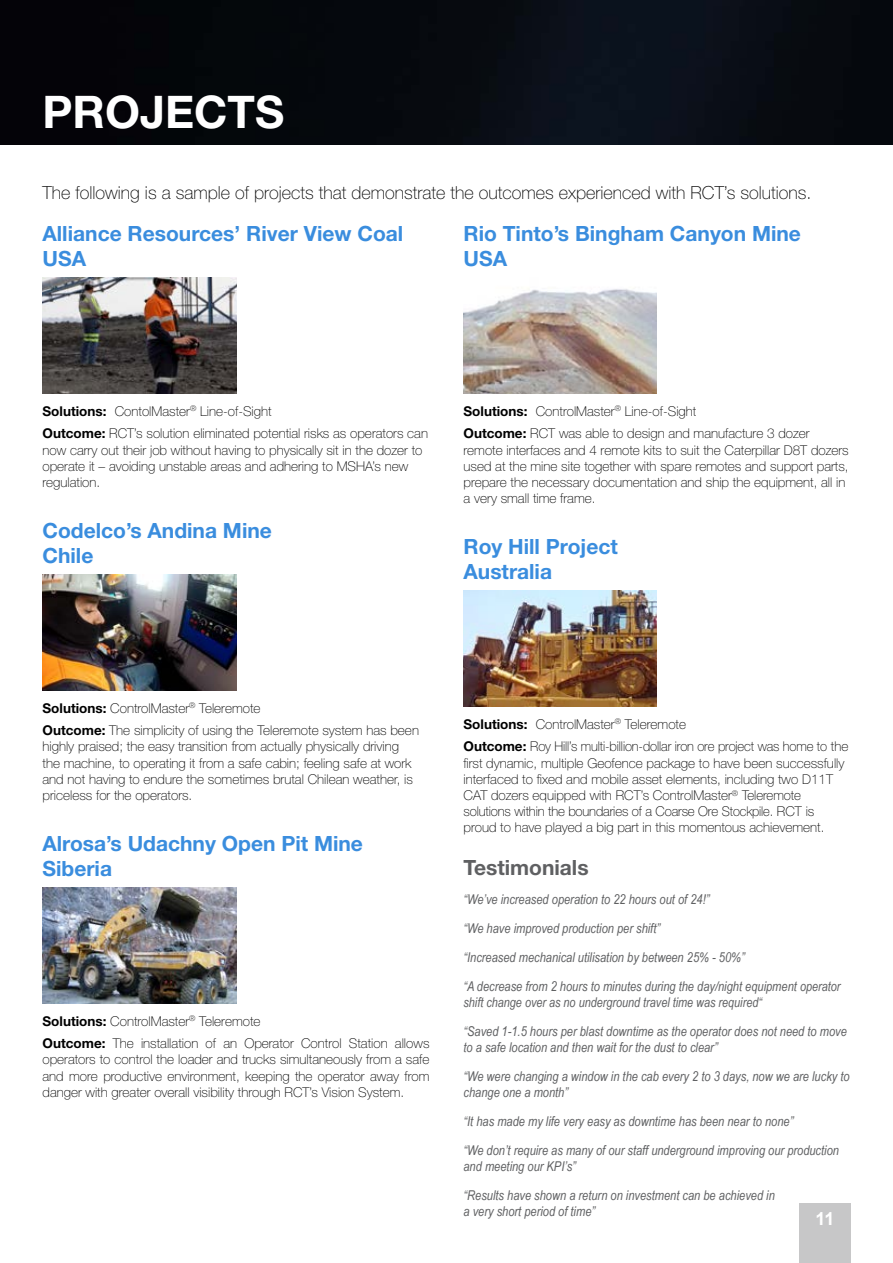
<style>
.page{position:relative;width:893px;height:1263px;background:#fff}
.page>*{position:absolute;margin:0;border:0;box-sizing:border-box;transform-origin:0 0}
.t1{font:700 45px "Helvetica Neue LT Std";color:#fff}
.t2{font:700 21px/25.2px "Helvetica Neue LT Std";color:#3a8dde}
.t3{font:700 21px "Helvetica Neue LT Std";color:#5f6062}
.t4{font:100 18px "Helvetica Neue LT Std";color:#000}
.t5{font:700 18px "Arial";color:#fff}
.t6{font:100 13.5px/16.2px "Helvetica Neue LT Std";color:#000}
.t7{font:italic 13.5px/29px "Arial Narrow";color:#5f6062}
.s1{font-weight:700}
</style>
<div class="page">
<img style="left:0;top:0;width:893px;height:144px">
<img style="left:43px;top:277px;width:193px;height:116px">
<img style="left:43px;top:574px;width:193px;height:116px">
<img style="left:43px;top:887px;width:193px;height:116px">
<img style="left:463px;top:289px;width:194px;height:104px">
<img style="left:463px;top:590px;width:194px;height:116px">
<div style="left:799px;top:1203px;width:51px;height:60px;background:#c7c7c8"></div>
<h1 class="t1" style="left:43px;top:84px;width:243px">PROJECTS</h1>
<h3 class="t4" style="left:43px;top:182px;width:770px">The following is a sample of projects that demonstrate the outcomes experienced with RCT’s solutions.</h3>
<h2 class="t2" style="left:43px;top:220px;width:362px">Alliance Resources’ River View Coal<br>USA</h2>
<h2 class="t2" style="left:463px;top:220px;width:339px">Rio Tinto’s Bingham Canyon Mine<br>USA</h2>
<p class="t6" style="left:43px;top:400px;width:387px;line-height:22.5px"><span class="s1">Solutions:</span> ContolMaster<sup>®</sup> Line-of-Sight<br><span class="s1">Outcome:</span> RCT’s solution eliminated potential risks as operators can</p>
<p class="t6" style="left:43px;top:442px;width:382px">now carry out their job without having to physically sit in the dozer to operate it – avoiding unstable areas and adhering to MSHA’s new regulation.</p>
<h2 class="t2" style="left:43px;top:517px;width:231px">Codelco’s Andina Mine<br>Chile</h2>
<p class="t6" style="left:463px;top:400px;width:348px;line-height:22.5px"><span class="s1">Solutions:</span> ControlMaster<sup>®</sup> Line-of-Sight<br><span class="s1">Outcome:</span> RCT was able to design and manufacture 3 dozer</p>
<p class="t6" style="left:463px;top:442px;width:387px">remote interfaces and 4 remote kits to suit the Caterpillar D8T dozers used at the mine site together with spare remotes and support parts, prepare the necessary documentation and ship the equipment, all in a very small time frame.</p>
<h2 class="t2" style="left:463px;top:533px;width:156px">Roy Hill Project<br>Australia</h2>
<p class="t6" style="left:43px;top:697px;width:378px;line-height:22.5px"><span class="s1">Solutions:</span> ControlMaster<sup>®</sup> Teleremote<br><span class="s1">Outcome:</span> The simplicity of using the Teleremote system has been</p>
<p class="t6" style="left:43px;top:738px;width:372px">highly praised; the easy transition from actually physically driving the machine, to operating it from a safe cabin; feeling safe at work and not having to endure the sometimes brutal Chilean weather, is priceless for the operators.</p>
<h2 class="t2" style="left:43px;top:830px;width:322px">Alrosa’s Udachny Open Pit Mine<br>Siberia</h2>
<p class="t6" style="left:43px;top:1009px;width:388px;line-height:22.5px"><span class="s1">Solutions:</span> ControlMaster<sup>®</sup> Teleremote<br><span class="s1">Outcome:</span> The installation of an Operator Control Station allows</p>
<p class="t6" style="left:43px;top:1051px;width:388px;text-align:justify">operators to control the loader and trucks simultaneously from a safe and more productive environment, keeping the operator away from danger with greater overall visibility through RCT’s Vision System.</p>
<p class="t6" style="left:463px;top:713px;width:386px;line-height:22.6px"><span class="s1">Solutions:</span> ControlMaster<sup>®</sup> Teleremote<br><span class="s1">Outcome:</span> Roy Hill’s multi-billion-dollar iron ore project was home to the</p>
<p class="t6" style="left:463px;top:755px;width:382px">first dynamic, multiple Geofence package to have been successfully interfaced to fixed and mobile asset elements, including two D11T CAT dozers equipped with RCT’s ControlMaster<sup>®</sup> Teleremote solutions within the boundaries of a Coarse Ore Stockpile. RCT is proud to have played a big part in this momentous achievement.</p>
<h2 class="t3" style="left:463px;top:854px;width:127px">Testimonials</h2>
<p class="t7" style="left:463px;top:884px;width:378px">“We’ve increased operation to 22 hours out of 24!”<br>“We have improved production per shift”<br>“Increased mechanical utilisation by between 25% - 50%”<br>“A decrease from 2 hours to minutes during the day/night equipment operator</p>
<p class="t7" style="left:463px;top:987px;width:385px">shift change over as no underground travel time was required“<br>“Saved 1-1.5 hours per blast downtime as the operator does not need to move</p>
<p class="t7" style="left:463px;top:1032px;width:388px">to a safe location and then wait for the dust to clear”<br>“We were changing a window in the cab every 2 to 3 days, now we are lucky to</p>
<p class="t7" style="left:463px;top:1077px;width:377px">change one a month”<br>“It has made my life very easy as downtime has been near to none”<br>“We don’t require as many of our staff underground improving our production</p>
<p class="t7" style="left:463px;top:1152px;width:313px">and meeting our KPI’s”<br>“Results have shown a return on investment can be achieved in</p>
<p class="t7" style="left:463px;top:1197px;width:133px">a very short period of time”</p>
<h3 class="t5" style="left:815px;top:1206px;width:21px">11</h3>
</div>
